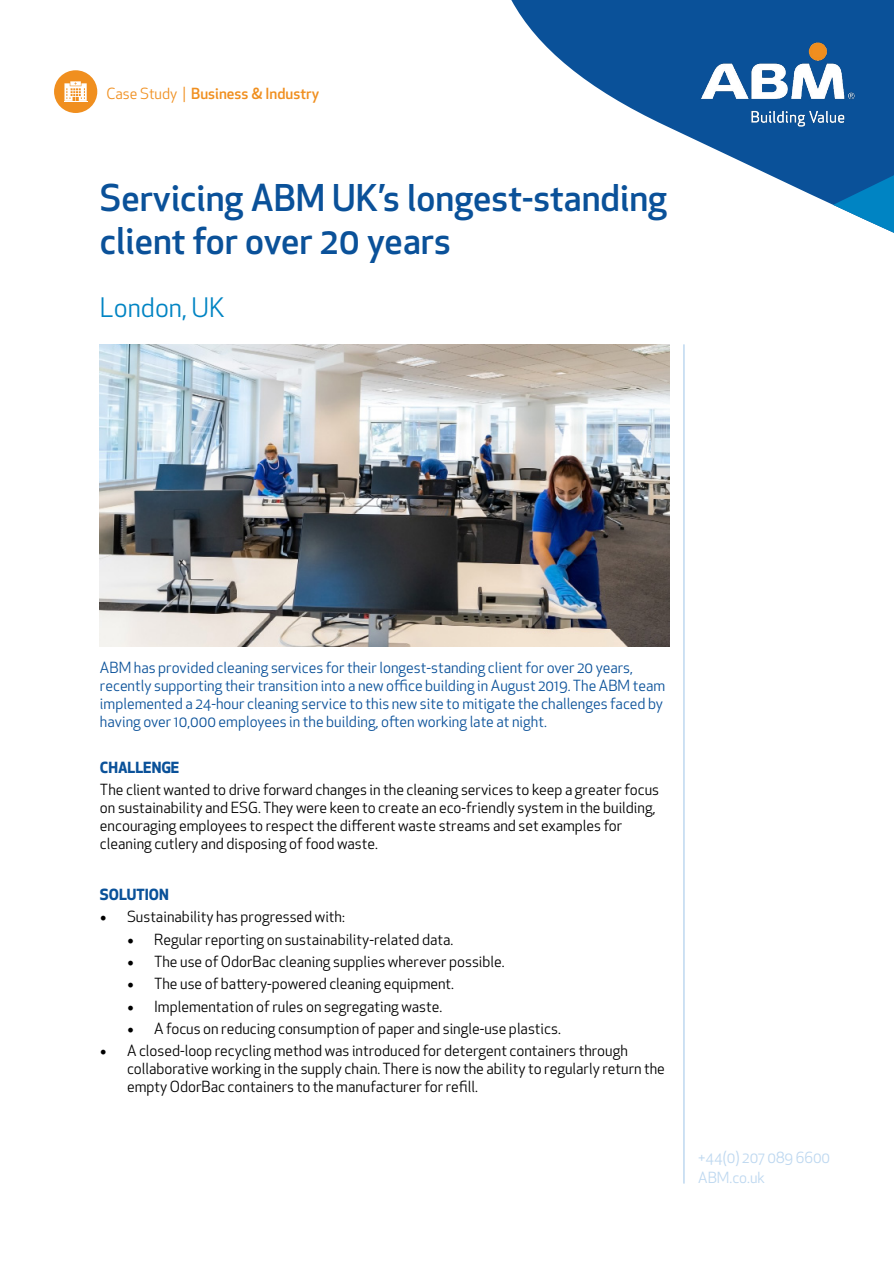
<style>
.page{position:relative;width:894px;height:1263px;background:#fff}
.page>*{position:absolute;margin:0;border:0;box-sizing:border-box;transform-origin:0 0}
.t1{font:500 36px/43.2px "Apex New";color:#0a5199}
.t2{font:26.25px "Apex New";color:#0084c3}
.t3{font:15px/18px "Apex New";color:#000}
.t4{font:15px/18px "Apex New";color:#0a5199}
.t5{font:500 15px "Apex New";color:#f08f1f}
.t6{font:15px/20.2px "Apex New";color:#bed8f0}
.t7{font:700 15px "Apex New";color:#0a5199}
.s1{font-weight:400}
.s2{font-family:"Minion Pro";font-size:18px}
</style>
<div class="page">
<svg style="left:511px;top:0;width:382px;height:205px;fill:#0a5199"></svg>
<svg style="left:832px;top:175px;width:61px;height:58px"></svg>
<img style="left:699px;top:40px;width:157px;height:87px">
<hr style="left:683px;top:344px;width:1px;height:839px;background:#bed8f0">
<div style="left:54px;top:70px;width:43px;height:43px;background:#f08f1f;border-radius:50%"></div>
<svg style="left:64px;top:81px;width:23px;height:21px"></svg>
<img style="left:100px;top:344px;width:569px;height:302px">
<p class="t5" style="left:106px;top:83px;width:214px"><span class="s1">Case Study |</span> Business &amp; Industry</p>
<h1 class="t1" style="left:100px;top:176px;width:568px">Servicing ABM UK’s longest-standing client for over 20 years</h1>
<h2 class="t2" style="left:100px;top:291px;width:126px">London, UK</h2>
<p class="t4" style="left:100px;top:658px;width:566px">ABM has provided cleaning services for their longest-standing client for over 20 years, recently supporting their transition into a new office building in August 2019. The ABM team implemented a 24-hour cleaning service to this new site to mitigate the challenges faced by having over 10,000 employees in the building, often working late at night.</p>
<p class="t7" style="left:100px;top:756px;width:81px">CHALLENGE</p>
<p class="t3" style="left:100px;top:781px;width:560px">The client wanted to drive forward changes in the cleaning services to keep a greater focus on sustainability and ESG. They were keen to create an eco-friendly system in the building, encouraging employees to respect the different waste streams and set examples for cleaning cutlery and disposing of food waste.</p>
<p class="t7" style="left:100px;top:883px;width:70px">SOLUTION</p>
<p class="t3" style="left:100px;top:908px;width:246px"><span class="s2">•</span> Sustainability has progressed with:</p>
<p class="t3" style="left:127px;top:930px;width:328px"><span class="s2">•</span> Regular reporting on sustainability-related data.</p>
<p class="t3" style="left:127px;top:952px;width:379px"><span class="s2">•</span> The use of OdorBac cleaning supplies wherever possible.</p>
<p class="t3" style="left:127px;top:975px;width:328px"><span class="s2">•</span> The use of battery-powered cleaning equipment.</p>
<p class="t3" style="left:127px;top:997px;width:316px"><span class="s2">•</span> Implementation of rules on segregating waste.</p>
<p class="t3" style="left:127px;top:1019px;width:435px"><span class="s2">•</span> A focus on reducing consumption of paper and single-use plastics.</p>
<p class="t3" style="left:127px;top:1041px;width:539px;text-indent:-27px"><span class="s2">•</span> A closed-loop recycling method was introduced for detergent containers through collaborative working in the supply chain. There is now the ability to regularly return the empty OdorBac containers to the manufacturer for refill.</p>
<p class="t6" style="left:698px;top:1147px;width:133px">+44(0) 207 089 6600<br>ABM.co.uk</p>
</div>
